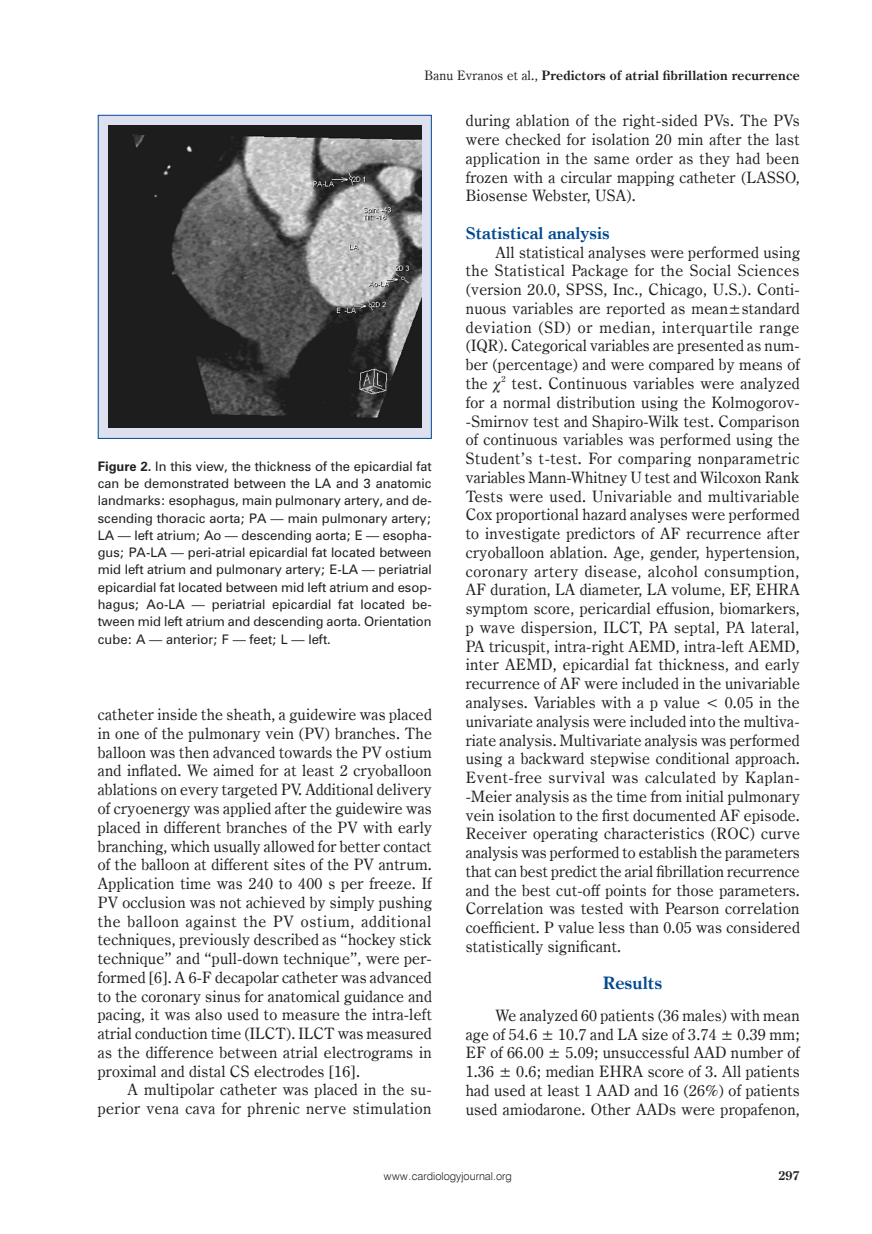
<style>
.page{position:relative;width:872px;height:1234px;background:#fff}
.page>*{position:absolute;margin:0;border:0;box-sizing:border-box;transform-origin:0 0}
._05_-_Śródtytuł_-_1{font:700 17.25px "Century Oldst EU";color:#014990}
._06_-_Śródtytuł_-_2{font:700 16.5px "Century Oldst EU";color:#014990}
._08_-_Tekst{font:15.75px/18.8px "Century Oldst EU";letter-spacing:.015em;color:#231f20;text-align:justify}
.t1{font:700 13.05px "Century Oldst EU";letter-spacing:.015em;color:#231f20}
.t2{font:700 12.75px "Century Oldst EU";color:#231f20}
._15_-_Rycina_-_podpi{font:12px/17.2px "Zurich PL";letter-spacing:-.005em;color:#231f20;text-align:justify}
.t3{font:10.95px "Swis 721 Lt EU";color:#231f20}
.s1{font-weight:400}
.s2{font-weight:700}
</style>
<div class="page">
<div style="left:98px;top:115px;width:334px;height:323px;background:#dde1ef;border:1px solid #014990"></div>
<img style="left:108px;top:126px;width:313px;height:301px">
<p class="t1" style="left:424px;top:67px;width:376px"><span class="s1">Banu Evranos et al.,</span> Predictors of atrial fibrillation recurrence</p>
<p class="_15_-_Rycina_-_podpi" style="left:98px;top:457px;width:335px"><span class="s2">Figure 2.</span> In this view, the thickness of the epicardial fat can be demonstrated between the LA and 3 anatomic landmarks: esophagus, main pulmonary artery, and de&shy;scending thoracic aorta; PA — main pulmonary artery; LA — left atrium; Ao — descending aorta; E — esopha&shy;gus; PA-LA — peri-atrial epicardial fat located between mid left atrium and pulmonary artery; E-LA — periatrial epicardial fat located between mid left atrium and esop&shy;hagus; Ao-LA — periatrial epicardial fat located be&shy;tween mid left atrium and descending aorta. Orientation cube: A — anterior; F — feet; L — left.</p>
<p class="_08_-_Tekst" style="left:98px;top:705px;width:336px">catheter inside the sheath, a guidewire was placed in one of the pulmonary vein (PV) branches. The balloon was then advanced towards the PV ostium and inflated. We aimed for at least 2 cryoballoon ablations on every targeted PV. Additional delivery of cryoenergy was applied after the guidewire was placed in different branches of the PV with early branching, which usually allowed for better contact of the balloon at different sites of the PV antrum.<br>Application time was 240 to 400 s per freeze. If PV occlusion was not achieved by simply pushing the balloon against the PV ostium, additional techniques, previously described as “hockey stick technique” and “pull-down technique”, were per&shy;formed [6]. A 6-F decapolar catheter was advanced to the coronary sinus for anatomical guidance and pacing, it was also used to measure the intra-left atrial conduction time (ILCT). ILCT was measured as the difference between atrial electrograms in proximal and distal CS electrodes [16].</p>
<p class="_08_-_Tekst" style="left:98px;top:1080px;width:335px;text-align:right">A multipolar catheter was placed in the su&shy;perior vena cava for phrenic nerve stimulation</p>
<p class="_08_-_Tekst" style="left:466px;top:112px;width:335px">during ablation of the right-sided PVs. The PVs were checked for isolation 20 min after the last application in the same order as they had been frozen with a circular mapping catheter (LASSO, Biosense Webster, USA).</p>
<p class="_06_-_Śródtytuł_-_2" style="left:466px;top:223px;width:145px">Statistical analysis</p>
<p class="_08_-_Tekst" style="left:466px;top:243px;width:336px;text-indent:30px">All statistical analyses were performed using the Statistical Package for the Social Sciences (version 20.0, SPSS, Inc., Chicago, U.S.). Conti&shy;nuous variables are reported as mean±standard deviation (SD) or median, interquartile range (IQR). Categorical variables are presented as num&shy;ber (percentage) and were compared by means of the <sup>2</sup> test. Continuous variables were analyzed for a normal distribution using the Kolmogorov--Smirnov test and Shapiro-Wilk test. Comparison of continuous variables was performed using the Student’s t-test. For comparing nonparametric variables Mann-Whitney U test and Wilcoxon Rank Tests were used. Univariable and multivariable Cox proportional hazard analyses were performed to investigate predictors of AF recurrence after cryoballoon ablation. Age, gender, hypertension, coronary artery disease, alcohol consumption, AF duration, LA diameter, LA volume, EF, EHRA symptom score, pericardial effusion, biomarkers, p wave dispersion, ILCT, PA septal, PA lateral, PA tricuspit, intra-right AEMD, intra-left AEMD, inter AEMD, epicardial fat thickness, and early recurrence of AF were included in the univariable analyses. Variables with a p value &lt; 0.05 in the univariate analysis were included into the multiva&shy;riate analysis. Multivariate analysis was performed using a backward stepwise conditional approach.<br>Event-free survival was calculated by Kaplan--Meier analysis as the time from initial pulmonary vein isolation to the first documented AF episode.<br>Receiver operating characteristics (ROC) curve analysis was performed to establish the parameters that can best predict the arial fibrillation recurrence and the best cut-off points for those parameters.<br>Correlation was tested with Pearson correlation coefficient. P value less than 0.05 was considered statistically significant.</p>
<p class="_05_-_Śródtytuł_-_1" style="left:603px;top:972px;width:61px">Results</p>
<p class="_08_-_Tekst" style="left:466px;top:1006px;width:336px;text-indent:30px">We analyzed 60 patients (36 males) with mean age of 54.6 ± 10.7 and LA size of 3.74 ± 0.39 mm; EF of 66.00 ± 5.09; unsuccessful AAD number of 1.36 ± 0.6; median EHRA score of 3. All patients had used at least 1 AAD and 16 (26%) of patients used amiodarone. Other AADs were propafenon,</p>
<p class="t3" style="left:384px;top:1169px;width:129px">www.cardiologyjournal.org</p>
<p class="t2" style="left:778px;top:1167px;width:23px">297</p>
</div>
